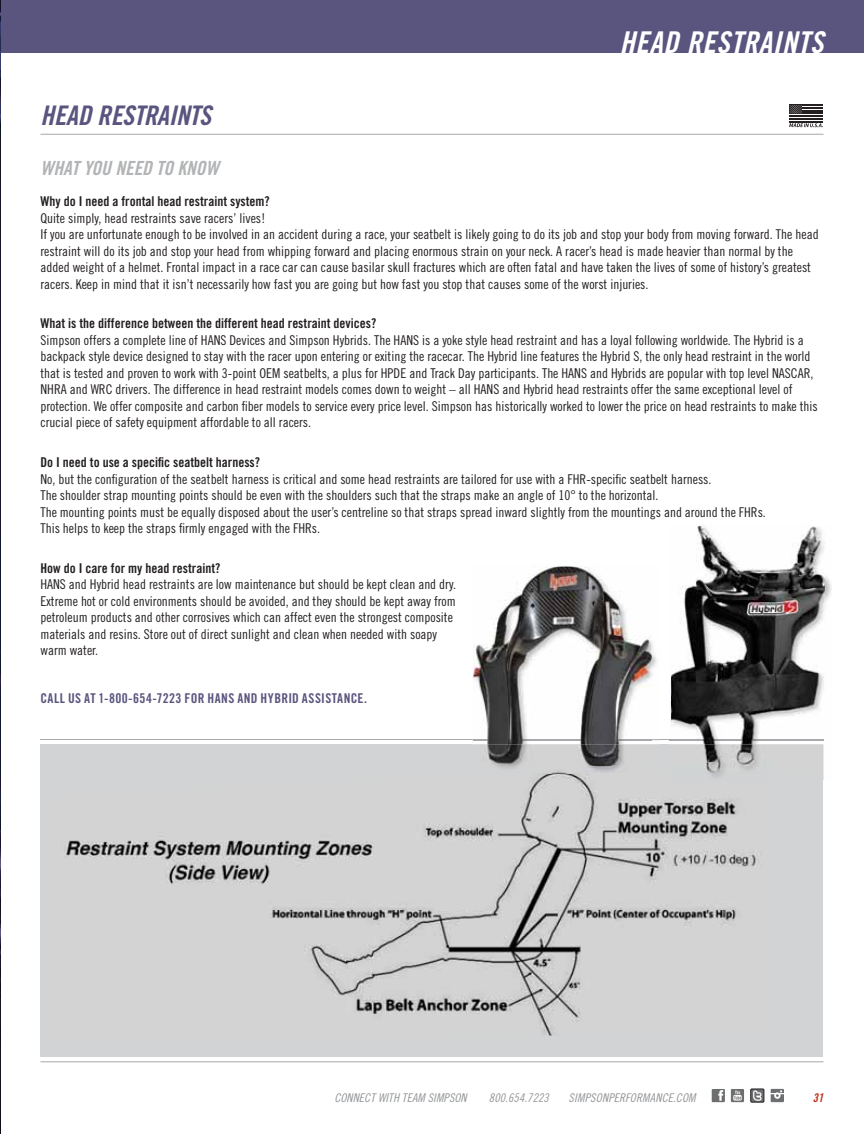
<style>
.page{position:relative;width:864px;height:1134px;background:#fff}
.page>*{position:absolute;margin:0;border:0;box-sizing:border-box;transform-origin:0 0}
.t1{font:30px "Trade Gothic Bold Cond Twenty Obl";letter-spacing:.025em;color:#fff}
.t2{font:27px "Trade Gothic Bold Cond Twenty Obl";letter-spacing:-.015em;color:#5a557f}
.t3{font:19.5px "Trade Gothic Bold Cond Twenty Obl";color:#b2b4b6}
.t4{font:13.5px/16.5px "Trade Gothic Cond Eighteen";color:#231f20}
.t5{font:13.5px "Trade Gothic Bold Cond Twenty";color:#231f20}
.t6{font:13.5px "Trade Gothic Bold Cond Twenty";letter-spacing:.025em;color:#5a557f}
.t7{font:12px "Trade Gothic Cond Eighteen Obl";letter-spacing:.01em;color:#939598}
.t8{font:12px "Trade Gothic Bold Cond Twenty Obl";color:#bf311a}
</style>
<div class="page">
<div style="left:0;top:0;width:864px;height:52px;background:#5a557f"></div>
<div style="left:731px;top:1089px;width:13px;height:13px;background:#6d6e70"></div>
<svg style="left:733px;top:1090px;width:9px;height:11px"></svg>
<div style="left:712px;top:1089px;width:13px;height:13px;background:#6d6e70"></div>
<svg style="left:718px;top:1090px;width:5px;height:11px"></svg>
<div style="left:751px;top:1089px;width:13px;height:13px;border:1px solid #231f20"></div>
<svg style="left:753px;top:1090px;width:9px;height:11px"></svg>
<svg style="left:771px;top:1089px;width:13px;height:13px"></svg>
<div style="left:40px;top:744px;width:784px;height:313px;background:#d1d3d4"></div>
<hr style="left:40px;top:739px;width:784px;height:1px;background:#a7a9ac">
<hr style="left:40px;top:1061px;width:784px;height:1px;background:#a7a9ac">
<img style="left:64px;top:774px;width:695px;height:262px">
<img style="left:669px;top:773px;width:90px;height:7px">
<img style="left:671px;top:526px;width:154px;height:218px">
<img style="left:671px;top:744px;width:153px;height:29px">
<img style="left:671px;top:739px;width:153px;height:1px">
<img style="left:671px;top:759px;width:100px;height:14px">
<img style="left:497px;top:766px;width:122px;height:8px">
<img style="left:473px;top:567px;width:179px;height:199px">
<img style="left:473px;top:739px;width:179px;height:1px">
<svg style="left:632px;top:765px;width:20px;height:1px"></svg>
<hr style="left:789px;top:115px;width:34px;height:2px;background:#231f20">
<hr style="left:789px;top:118px;width:34px;height:1px;background:#231f20">
<hr style="left:789px;top:121px;width:34px;height:1px;background:#231f20">
<hr style="left:802px;top:104px;width:21px;height:2px;background:#231f20">
<svg style="left:789px;top:104px;width:13px;height:10px"></svg>
<svg style="left:790px;top:105px;width:33px;height:9px"></svg>
<svg style="left:789px;top:123px;width:34px;height:4px"></svg>
<hr style="left:40px;top:134px;width:784px;height:1px;background:#a7a9ac">
<img style="left:0;top:0;width:1px;height:1134px">
<h2 class="t2" style="left:40px;top:100px;width:172px">HEAD RESTRAINTS</h2>
<h1 class="t1" style="left:620px;top:25px;width:205px">HEAD RESTRAINTS</h1>
<h3 class="t3" style="left:40px;top:157px;width:180px">WHAT YOU NEED TO KNOW</h3>
<p class="t5" style="left:40px;top:197px;width:231px">Why do I need a frontal head restraint system?</p>
<p class="t4" style="left:40px;top:211px;width:780px">Quite simply, head restraints save racers’ lives!<br>If you are unfortunate enough to be involved in an accident during a race, your seatbelt is likely going to do its job and stop your body from moving forward. The head restraint will do its job and stop your head from whipping forward and placing enormous strain on your neck. A racer’s head is made heavier than normal by the added weight of a helmet. Frontal impact in a race car can cause basilar skull fractures which are often fatal and have taken the lives of some of history’s greatest racers. Keep in mind that it isn’t necessarily how fast you are going but how fast you stop that causes some of the worst injuries.</p>
<p class="t5" style="left:40px;top:319px;width:337px">What is the difference between the different head restraint devices?</p>
<p class="t4" style="left:40px;top:334px;width:779px">Simpson offers a complete line of HANS Devices and Simpson Hybrids. The HANS is a yoke style head restraint and has a loyal following worldwide. The Hybrid is a backpack style device designed to stay with the racer upon entering or exiting the racecar. The Hybrid line features the Hybrid S, the only head restraint in the world that is tested and proven to work with 3-point OEM seatbelts, a plus for HPDE and Track Day participants. The HANS and Hybrids are popular with top level NASCAR, NHRA and WRC drivers. The difference in head restraint models comes down to weight – all HANS and Hybrid head restraints offer the same exceptional level of protection. We offer composite and carbon fiber models to service every price level. Simpson has historically worked to lower the price on head restraints to make this crucial piece of safety equipment affordable to all racers.</p>
<p class="t5" style="left:40px;top:458px;width:221px">Do I need to use a specific seatbelt harness?</p>
<p class="t4" style="left:41px;top:472px;width:727px">No, but the configuration of the seatbelt harness is critical and some head restraints are tailored for use with a FHR-specific seatbelt harness.<br>The shoulder strap mounting points should be even with the shoulders such that the straps make an angle of 10° to the horizontal.<br>The mounting points must be equally disposed about the user’s centreline so that straps spread inward slightly from the mountings and around the FHRs.<br>This helps to keep the straps firmly engaged with the FHRs.</p>
<p class="t5" style="left:41px;top:563px;width:181px">How do I care for my head restraint?</p>
<p class="t4" style="left:41px;top:578px;width:417px">HANS and Hybrid head restraints are low maintenance but should be kept clean and dry.<br>Extreme hot or cold environments should be avoided, and they should be kept away from petroleum products and other corrosives which can affect even the strongest composite materials and resins. Store out of direct sunlight and clean when needed with soapy warm water.</p>
<p class="t6" style="left:40px;top:693px;width:328px">CALL US AT 1-800-654-7223 FOR HANS AND HYBRID ASSISTANCE.</p>
<p class="t7" style="left:334px;top:1093px;width:134px">CONNECT WITH TEAM SIMPSON</p>
<p class="t7" style="left:489px;top:1093px;width:61px">800.654.7223</p>
<p class="t7" style="left:569px;top:1093px;width:129px">SIMPSONPERFORMANCE.COM</p>
<p class="t8" style="left:813px;top:1091px;width:12px">31</p>
</div>
